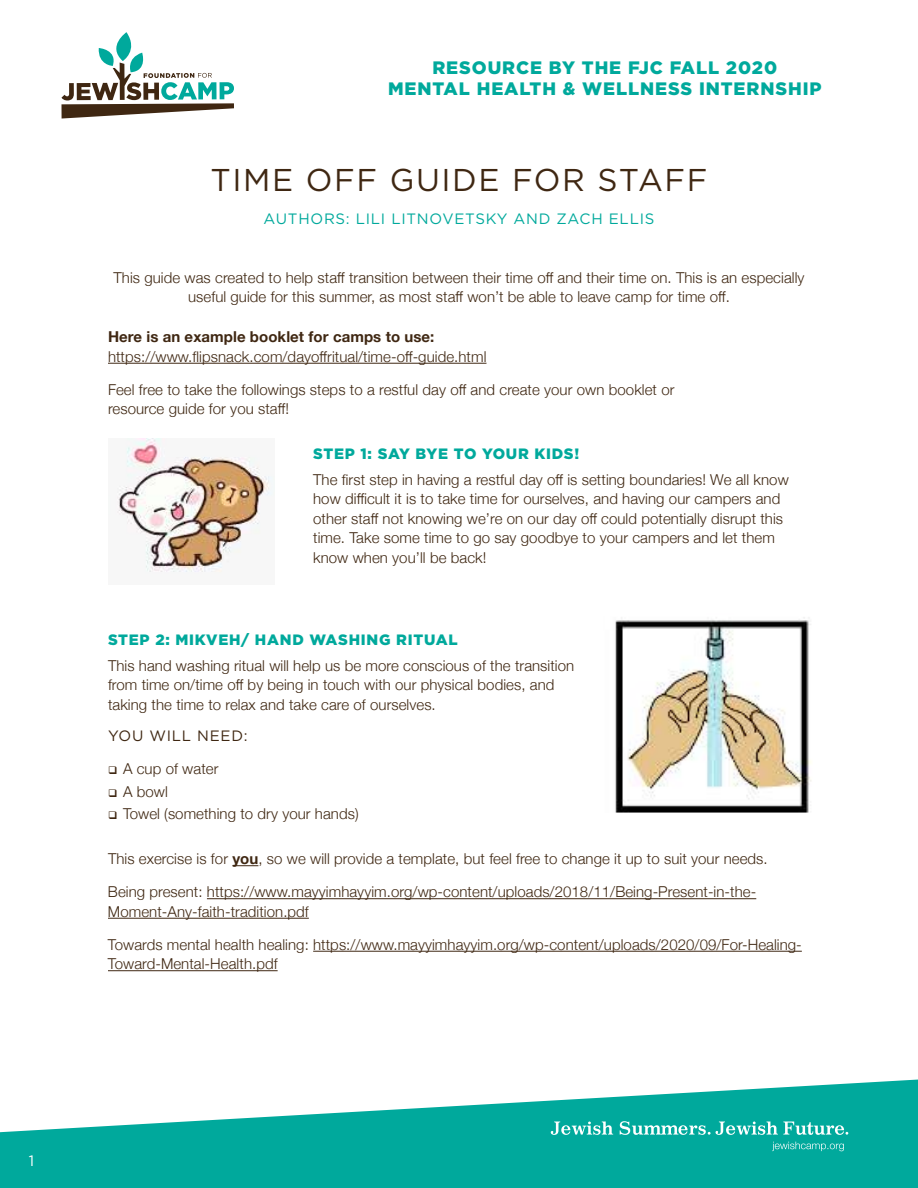
<style>
.page{position:relative;width:918px;height:1188px;background:#fff}
.page>*{position:absolute;margin:0;border:0;box-sizing:border-box;transform-origin:0 0}
.t1{font:31.5px "Gotham";letter-spacing:.05em;color:#3f2712}
.t2{font:900 18px/21.6px "Gotham";letter-spacing:.05em;color:#00a99c;text-align:center}
.t3{font:300 15px/19.5px "Helvetica Neue";letter-spacing:.005em;color:#3f2712}
.t4{font:900 15px "Gotham";letter-spacing:.05em;color:#00a99c}
.t5{font:700 15px "Helvetica Neue";letter-spacing:.005em;color:#3f2712}
.t6{font:15px "Gotham";letter-spacing:.05em;color:#00a99c}
.t7{font:15px "Gotham";letter-spacing:.05em;color:#3f2712}
.t8{font:15px "Gotham";color:#fff}
.s1{font-weight:700}
</style>
<div class="page">
<svg style="left:0;top:1080px;width:918px;height:108px;fill:#00a99c"></svg>
<svg style="left:551px;top:1121px;width:297px;height:14px;background:#4dc2b9"></svg>
<svg style="left:772px;top:1142px;width:72px;height:9px"></svg>
<svg style="left:62px;top:32px;width:172px;height:87px"></svg>
<hr style="left:108px;top:363px;width:378px;height:1px;background:#3f2712">
<svg style="left:232px;top:865px;width:26px;height:1px"></svg>
<hr style="left:207px;top:898px;width:549px;height:1px;background:#3f2712">
<hr style="left:108px;top:918px;width:201px;height:1px;background:#3f2712">
<hr style="left:313px;top:951px;width:489px;height:1px;background:#3f2712">
<hr style="left:108px;top:970px;width:170px;height:1px;background:#3f2712">
<img style="left:615px;top:617px;width:196px;height:196px">
<img style="left:117px;top:439px;width:158px;height:134px">
<p class="t8" style="left:29px;top:1153px;width:7px">1</p>
<p class="t2" style="left:388px;top:58px;width:435px">RESOURCE BY THE FJC FALL 2020<br>MENTAL HEALTH &amp; WELLNESS INTERNSHIP</p>
<h1 class="t1" style="left:211px;top:166px;width:498px">TIME OFF GUIDE FOR STAFF</h1>
<p class="t6" style="left:264px;top:212px;width:392px">AUTHORS: LILI LITNOVETSKY AND ZACH ELLIS</p>
<p class="t3" style="left:113px;top:267px;width:693px;text-align:center">This guide was created to help staff transition between their time off and their time on. This is an especially useful guide for this summer, as most staff won’t be able to leave camp for time off.</p>
<p class="t5" style="left:108px;top:332px;width:328px">Here is an example booklet for camps to use:</p>
<p class="t3" style="left:108px;top:346px;width:380px">https://www.flipsnack.com/dayoffritual/time-off-guide.html</p>
<p class="t3" style="left:108px;top:379px;width:568px">Feel free to take the followings steps to a restful day off and create your own booklet or resource guide for you staff!</p>
<p class="t4" style="left:313px;top:447px;width:268px">STEP 1: SAY BYE TO YOUR KIDS!</p>
<p class="t3" style="left:313px;top:469px;width:477px">The first step in having a restful day off is setting boundaries! We all know how difficult it is to take time for ourselves, and having our campers and other staff not knowing we’re on our day off could potentially disrupt this time. Take some time to go say goodbye to your campers and let them know when you’ll be back!</p>
<p class="t4" style="left:108px;top:633px;width:351px">STEP 2: MIKVEH/ HAND WASHING RITUAL</p>
<p class="t3" style="left:108px;top:655px;width:468px">This hand washing ritual will help us be more conscious of the transition from time on/time off by being in touch with our physical bodies, and taking the time to relax and take care of ourselves.</p>
<p class="t7" style="left:108px;top:729px;width:141px">YOU WILL NEED:</p>
<p class="t3" style="left:123px;top:759px;width:237px;line-height:22.5px">A cup of water<br>A bowl<br>Towel (something to dry your hands)</p>
<p class="t3" style="left:108px;top:848px;width:661px">This exercise is for <span class="s1">you</span>, so we will provide a template, but feel free to change it up to suit your needs.</p>
<p class="t3" style="left:108px;top:881px;width:650px">Being present: https://www.mayyimhayyim.org/wp-content/uploads/2018/11/Being-Present-in-the-<br>Moment-Any-faith-tradition.pdf</p>
<p class="t3" style="left:108px;top:934px;width:695px">Towards mental health healing: https://www.mayyimhayyim.org/wp-content/uploads/2020/09/For-Healing-<br>Toward-Mental-Health.pdf</p>
</div>
